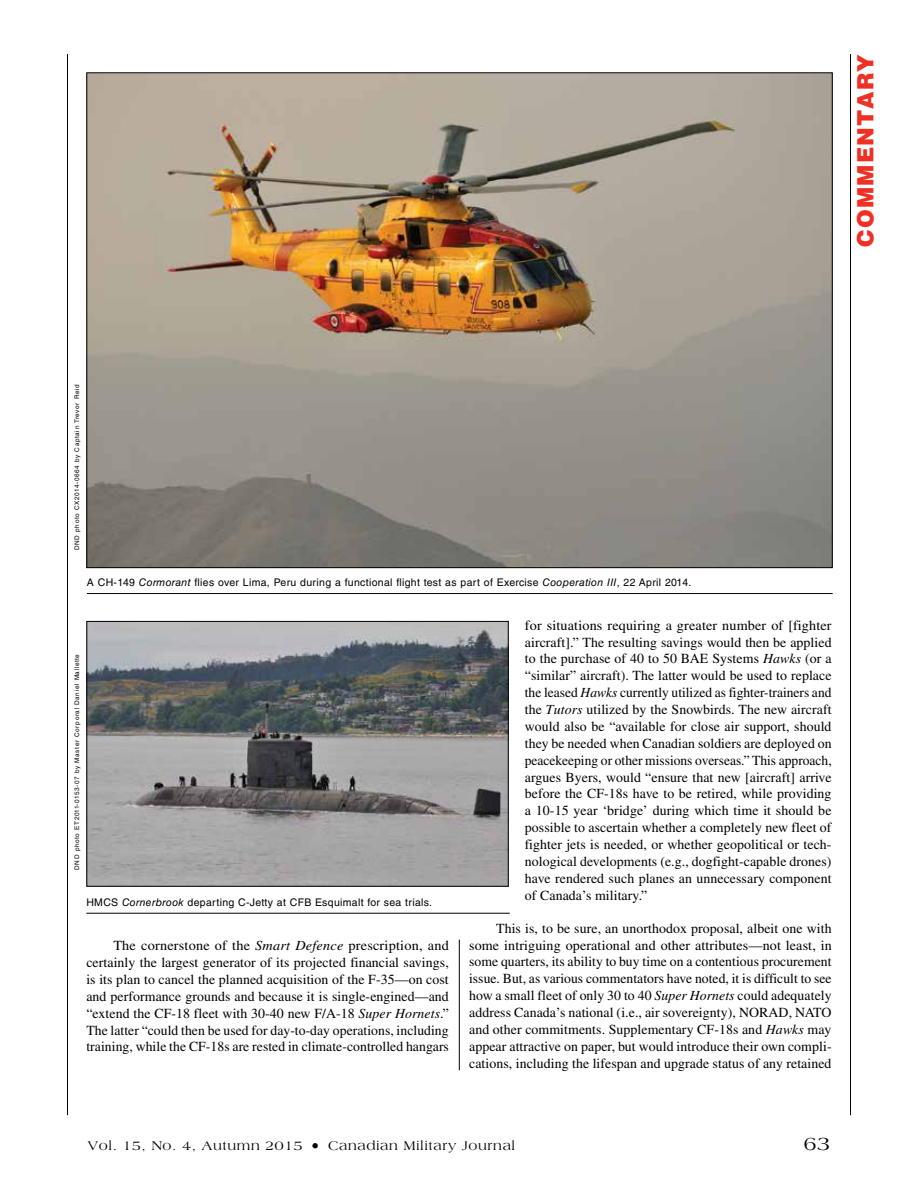
<style>
.page{position:relative;width:918px;height:1188px;background:#fff}
.page>*{position:absolute;margin:0;border:0;box-sizing:border-box;transform-origin:0 0}
.t1{font:900 22.5px "Helvetica LT Std";letter-spacing:.05em;color:#ee3124}
.t2{font:19.5px "Americana Std";color:#000}
.t3{font:13.8px/16.8px "Times LT Std";letter-spacing:.005em;color:#000;text-align:justify}
.t4{font:13.5px "Americana Std";letter-spacing:.05em;color:#000}
.t5{font:10.5px "Helvetica LT Std";letter-spacing:.03em;color:#000}
.t6{font:6.3px "Helvetica LT Std";letter-spacing:.1em;color:#000}
.s1{font-style:italic}
.s2{font-size:16.5px}
</style>
<div class="page">
<hr style="left:850px;top:54px;width:1px;height:1061px;background:#000">
<hr style="left:67px;top:54px;width:1px;height:1061px;background:#000">
<hr style="left:459px;top:940px;width:1px;height:130px;background:#000">
<hr style="left:86px;top:913px;width:424px;height:1px;background:#000">
<img style="left:88px;top:623px;width:419px;height:262px">
<div style="left:86px;top:621px;width:423px;height:266px;border:1px solid #000"></div>
<hr style="left:87px;top:593px;width:746px;height:1px;background:#000">
<img style="left:88px;top:74px;width:743px;height:492px">
<h1 class="t1" style="left:851px;top:247px;width:194px;rotate:-90deg">Commentary</h1>
<p class="t6" style="left:73px;top:550px;width:167px;rotate:-90deg">DND photo CX2014-0664 by Captain Trevor Reid</p>
<p class="t5" style="left:87px;top:577px;width:606px">A CH-149 <span class="s1">Cormorant</span> flies over Lima, Peru during a functional flight test as part of Exercise <span class="s1">Cooperation III</span>, 22 April 2014.</p>
<p class="t6" style="left:73px;top:870px;width:217px;rotate:-90deg">DND photo ET2011-0153-07 by Master Corporal Daniel Mallette</p>
<p class="t5" style="left:86px;top:896px;width:347px">HMCS <span class="s1">Cornerbrook</span> departing C-Jetty at CFB Esquimalt for sea trials.</p>
<p class="t3" style="left:86px;top:937px;width:364px;text-indent:27px">The cornerstone of the <span class="s1">Smart Defence</span> prescription, and certainly the largest generator of its projected financial savings, is its plan to cancel the planned acquisition of the F-35—on cost and performance grounds and because it is single-engined—and “extend the CF-18 fleet with 30-40 new F/A-18 <span class="s1">Super Hornets</span>.” The latter “could then be used for day-to-day operations, including training, while the CF-18s are rested in climate-controlled hangars</p>
<p class="t3" style="left:525px;top:617px;width:308px">for situations requiring a greater number of [fighter aircraft].” The resulting savings would then be applied to the purchase of 40 to 50 BAE Systems <span class="s1">Hawks</span> (or a “similar” aircraft). The latter would be used to replace the leased <span class="s1">Hawks</span> currently utilized as fighter-trainers and the <span class="s1">Tutors</span> utilized by the Snowbirds. The new aircraft would also be “available for close air support, should they be needed when Canadian soldiers are deployed on peacekeeping or other missions overseas.” This approach, argues Byers, would “ensure that new [aircraft] arrive before the CF-18s have to be retired, while providing a 10-15 year ‘bridge’ during which time it should be possible to ascertain whether a completely new fleet of fighter jets is needed, or whether geopolitical or tech&shy;nological developments (e.g., dogfight-capable drones) have rendered such planes an unnecessary component of Canada’s military.”</p>
<p class="t3" style="left:469px;top:920px;width:364px;text-indent:27px">This is, to be sure, an unorthodox proposal, albeit one with some intriguing operational and other attributes—not least, in some quarters, its ability to buy time on a contentious procurement issue. But, as various commentators have noted, it is difficult to see how a small fleet of only 30 to 40 <span class="s1">Super Hornets</span> could adequately address Canada’s national (i.e., air sovereignty), NORAD, NATO and other commitments. Supplementary CF-18s and <span class="s1">Hawks</span> may appear attractive on paper, but would introduce their own compli&shy;cations, including the lifespan and upgrade status of any retained</p>
<p class="t4" style="left:88px;top:1138px;width:429px">Vol. 15, No. 4, Autumn 2015 <span class="s2">•</span> Canadian Military Journal</p>
<h2 class="t2" style="left:804px;top:1132px;width:28px">63</h2>
</div>
